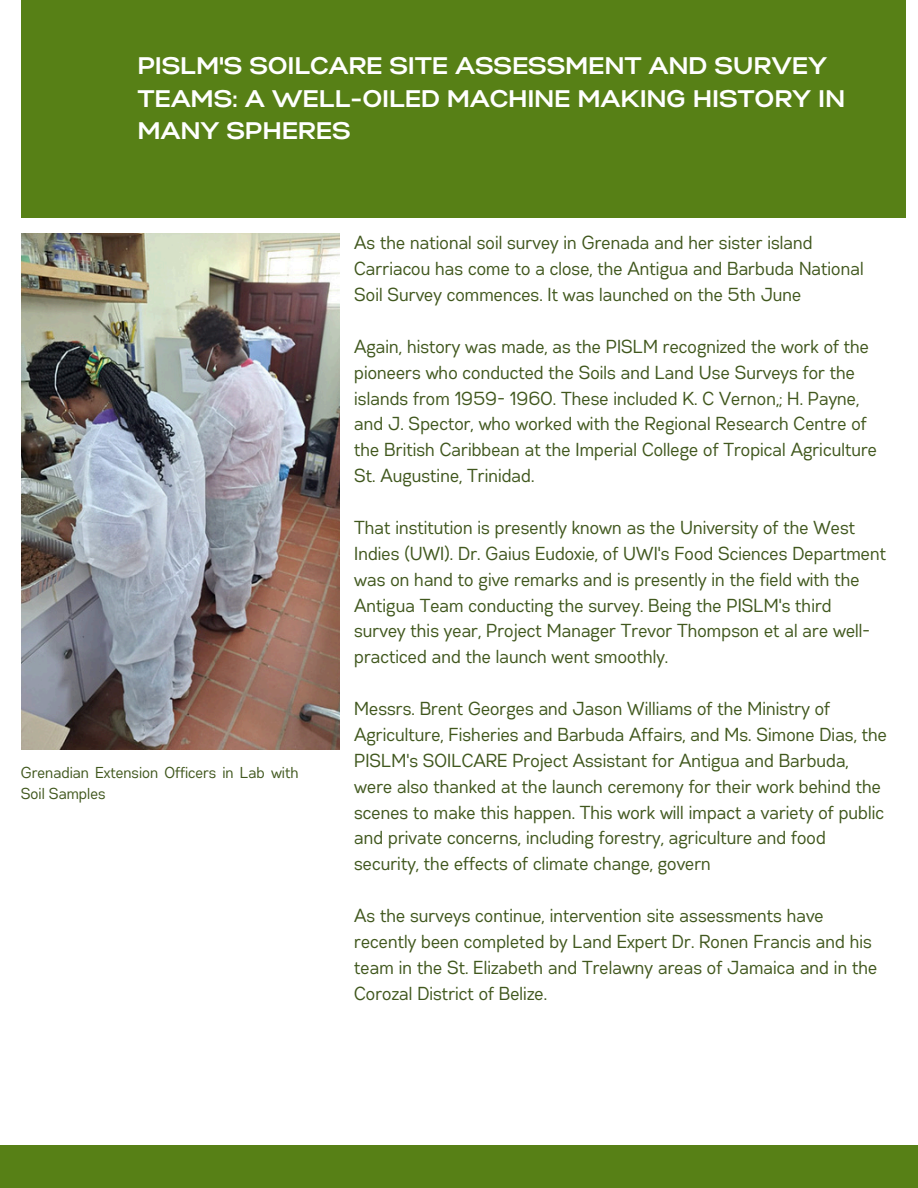
<style>
.page{position:relative;width:918px;height:1188px;background:#fff}
.page>*{position:absolute;margin:0;border:0;box-sizing:border-box;transform-origin:0 0}
.t1{font:700 24px/32.8px "Gabriel Sans";letter-spacing:.02em;color:#fff}
.t2{font:18.75px/25.8px "Gabriel Sans Cond";color:#40571d}
.t3{font:15.75px/21.3px "Gabriel Sans Cond";color:#40571d}
</style>
<div class="page">
<div style="left:21px;top:0;width:884px;height:217px;background:#578016"></div>
<div style="left:0;top:1145px;width:918px;height:43px;background:#578016"></div>
<img style="left:21px;top:233px;width:319px;height:517px">
<h1 class="t1" style="left:138px;top:50px;width:709px">PISLM'S SOILCARE SITE ASSESSMENT AND SURVEY<br>TEAMS: A WELL-OILED MACHINE MAKING HISTORY IN<br>MANY SPHERES</h1>
<h2 class="t3" style="left:21px;top:763px;width:279px">Grenadian Extension Officers in Lab with<br>Soil Samples</h2>
<p class="t2" style="left:355px;top:231px;width:511px">As the national soil survey in Grenada and her sister island<br>Carriacou has come to a close, the Antigua and Barbuda National<br>Soil Survey commences. It was launched on the 5th June</p>
<p class="t2" style="left:355px;top:334px;width:524px">Again, history was made, as the PISLM recognized the work of the pioneers who conducted the Soils and Land Use Surveys for the islands from 1959- 1960. These included K. C Vernon,; H. Payne, and J. Spector, who worked with the Regional Research Centre of the British Caribbean at the Imperial College of Tropical Agriculture St. Augustine, Trinidad.</p>
<h2 class="t2" style="left:355px;top:516px;width:533px">That institution is presently known as the University of the West Indies (UWI). Dr. Gaius Eudoxie, of UWI's Food Sciences Department was on hand to give remarks and is presently in the field with the Antigua Team conducting the survey. Being the PISLM's third survey this year, Project Manager Trevor Thompson et al are well&shy;practiced and the launch went smoothly.</h2>
<h2 class="t2" style="left:355px;top:697px;width:534px">Messrs. Brent Georges and Jason Williams of the Ministry of Agriculture, Fisheries and Barbuda Affairs, and Ms. Simone Dias, the PISLM's SOILCARE Project Assistant for Antigua and Barbuda, were also thanked at the launch ceremony for their work behind the scenes to make this happen. This work will impact a variety of public and private concerns, including forestry, agriculture and food security, the effects of climate change, govern</h2>
<h2 class="t2" style="left:355px;top:904px;width:525px">As the surveys continue, intervention site assessments have recently been completed by Land Expert Dr. Ronen Francis and his team in the St. Elizabeth and Trelawny areas of Jamaica and in the Corozal District of Belize.</h2>
</div>
